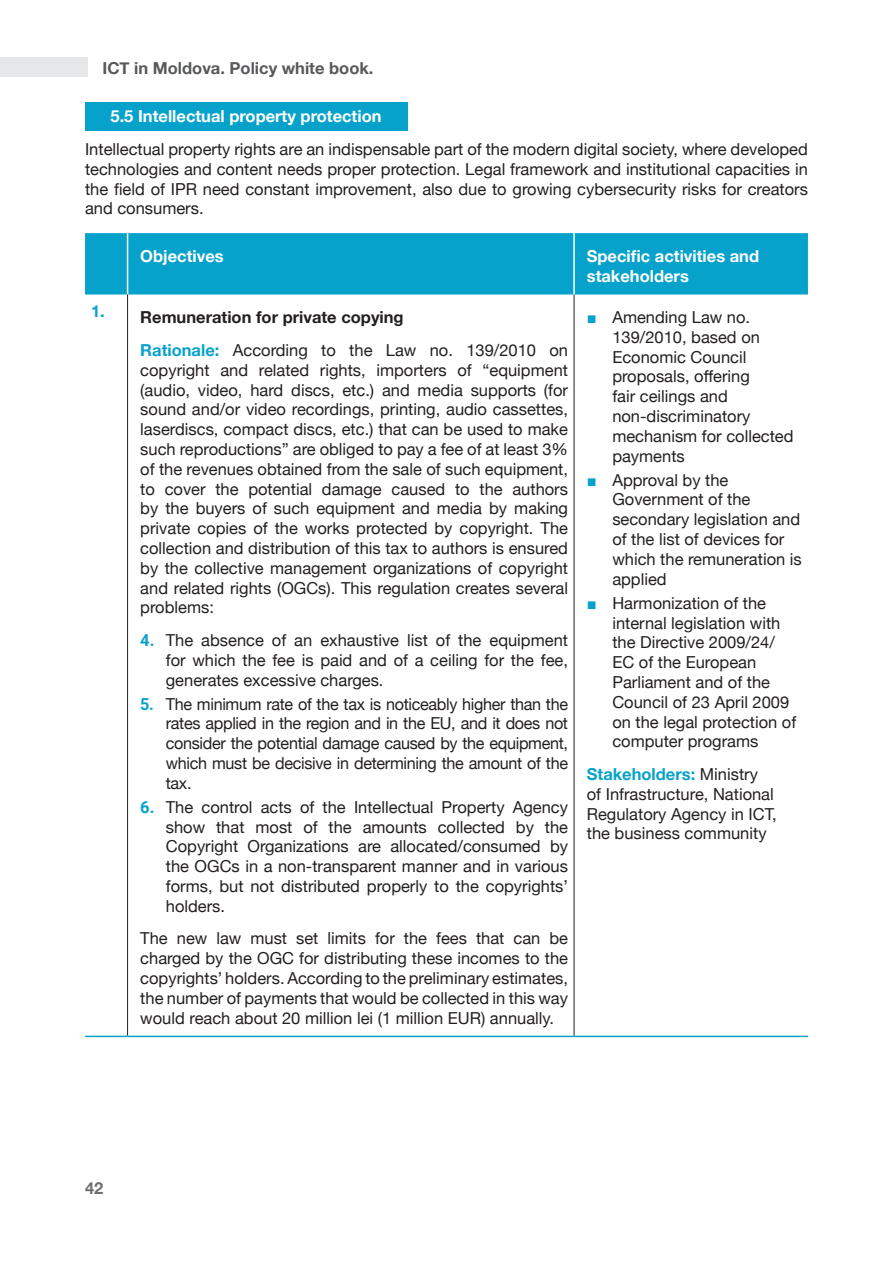
<style>
.page{position:relative;width:893px;height:1263px;background:#fff}
.page>*{position:absolute;margin:0;border:0;box-sizing:border-box;transform-origin:0 0}
.t1{font:16.5px/19.8px "Helvetica Neue";color:#231f20;text-align:justify}
.t2{font:700 16.5px/19.8px "Helvetica Neue";color:#fff}
.t3{font:700 16.5px "Helvetica Neue";color:#58595b}
.t4{font:700 16.5px "Helvetica Neue";color:#6d6e71}
.s1{font-weight:700}
.s2{font-weight:700;color:#07a2cb}
.s3{font-family:"Roboto";font-weight:700;color:#07a2cb}
.s4{font-family:"Arial";color:#07a2cb}
</style>
<div class="page">
<div style="left:0;top:57px;width:88px;height:20px;background:#e6e7e8"></div>
<div style="left:85px;top:102px;width:322px;height:28px;background:#07a2cb"></div>
<div style="left:85px;top:233px;width:723px;height:61px;background:#07a2cb"></div>
<hr style="left:127px;top:233px;width:1px;height:61px;background:#fff">
<hr style="left:573px;top:233px;width:2px;height:61px;background:#fff">
<hr style="left:85px;top:1036px;width:43px;height:1px;background:#07a2cb">
<hr style="left:128px;top:1036px;width:446px;height:1px;background:#07a2cb">
<hr style="left:574px;top:1036px;width:234px;height:1px;background:#07a2cb">
<hr style="left:127px;top:294px;width:1px;height:742px;background:#231f20">
<hr style="left:574px;top:294px;width:1px;height:742px;background:#231f20">
<p class="t3" style="left:103px;top:55px;width:272px">ICT in Moldova. Policy white book.</p>
<p class="t2" style="left:111px;top:107px;width:272px">5.5 Intellectual property protection</p>
<p class="t1" style="left:85px;top:140px;width:724px">Intellectual property rights are an indispensable part of the modern digital society, where developed technologies and content needs proper protection. Legal framework and institutional capacities in the field of IPR need constant improvement, also due to growing cybersecurity risks for creators and consumers.</p>
<p class="t2" style="left:140px;top:247px;width:85px">Objectives</p>
<p class="t2" style="left:587px;top:247px;width:174px">Specific activities and stakeholders</p>
<p class="t1" style="left:140px;top:302px;width:429px;line-height:32.5px;text-indent:-49px"><sup>1.</sup> <span class="s1">Remuneration for private copying<br></span><span class="s2">Rationale:</span> According to the Law no. 139/2010 on</p>
<p class="t1" style="left:140px;top:361px;width:429px">copyright and related rights, importers of “equipment (audio, video, hard discs, etc.) and media supports (for sound and/or video recordings, printing, audio cassettes, laserdiscs, compact discs, etc.) that can be used to make such reproductions” are obliged to pay a fee of at least 3% of the revenues obtained from the sale of such equipment, to cover the potential damage caused to the authors by the buyers of such equipment and media by making private copies of the works protected by copyright. The collection and distribution of this tax to authors is ensured by the collective management organizations of copyright and related rights (OGCs). This regulation creates several problems:</p>
<p class="t1" style="left:166px;top:631px;width:404px;text-indent:-26px"><span class="s3">4.</span> The absence of an exhaustive list of the equipment for which the fee is paid and of a ceiling for the fee, generates excessive charges.</p>
<p class="t1" style="left:166px;top:695px;width:404px;text-indent:-26px"><span class="s3">5.</span> The minimum rate of the tax is noticeably higher than the rates applied in the region and in the EU, and it does not consider the potential damage caused by the equipment, which must be decisive in determining the amount of the tax.</p>
<p class="t1" style="left:166px;top:798px;width:404px;text-indent:-26px"><span class="s3">6.</span> The control acts of the Intellectual Property Agency show that most of the amounts collected by the Copyright Organizations are allocated/consumed by the OGCs in a non-transparent manner and in various forms, but not distributed properly to the copyrights’ holders.</p>
<p class="t1" style="left:140px;top:929px;width:429px">The new law must set limits for the fees that can be charged by the OGC for distributing these incomes to the copyrights’ holders. According to the preliminary estimates, the number of payments that would be collected in this way would reach about 20 million lei (1 million EUR) annually.</p>
<p class="t1" style="left:612px;top:308px;width:183px;text-align:left;text-indent:-26px"><span class="s4">■</span> Amending Law no.<br>139/2010, based on<br>Economic Council proposals, offering<br>fair ceilings and non-discriminatory mechanism for collected payments</p>
<p class="t1" style="left:612px;top:471px;width:191px;text-align:left;text-indent:-26px"><span class="s4">■</span> Approval by the<br>Government of the secondary legislation and of the list of devices for which the remuneration is applied</p>
<p class="t1" style="left:612px;top:594px;width:185px;text-align:left;text-indent:-26px"><span class="s4">■</span> Harmonization of the internal legislation with the Directive 2009/24/<br>EC of the European<br>Parliament and of the<br>Council of 23 April 2009 on the legal protection of computer programs</p>
<p class="t1" style="left:587px;top:765px;width:192px;text-align:left"><span class="s2">Stakeholders:</span> Ministry<br>of Infrastructure, National<br>Regulatory Agency in ICT, the business community</p>
<p class="t4" style="left:85px;top:1175px;width:20px">42</p>
</div>
